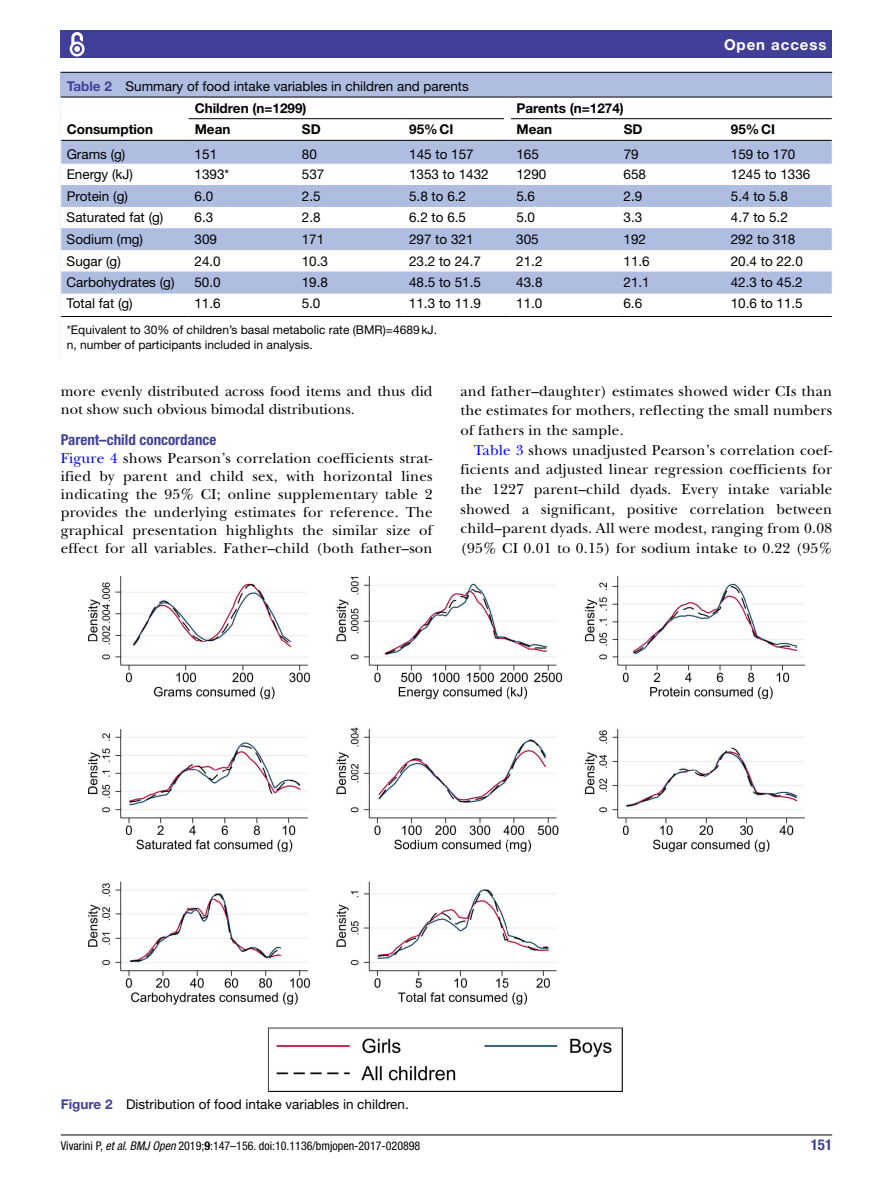
<style>
.page{position:relative;width:893px;height:1191px;background:#fff}
.page>*{position:absolute;margin:0;border:0;box-sizing:border-box;transform-origin:0 0}
.t1{font:15px/19.6px "New Baskerville";letter-spacing:.015em;color:#000;text-align:justify}
.t2{font:700 condensed 15px "Helvetica Neue LT Std";color:#414099}
.t3{font:700 15px "Helvetica Neue LT Std";letter-spacing:.065em;color:#fff}
.t4{font:13.5px "Helvetica Neue LT Std";color:#000}
.t5{font:700 13.5px "Helvetica Neue LT Std";color:#000}
.t6{font:12px/15px "Helvetica Neue LT Std";color:#000}
.t7{font:condensed 12px "Helvetica Neue LT Std";color:#000}
.s1{font-weight:700;color:#414099}
.s2{color:#00f}
.s3{font-style:italic}
.s4{font-weight:700}
</style>
<div class="page">
<hr style="left:61px;top:1134px;width:771px;height:1px;background:#000">
<div style="left:61px;top:31px;width:771px;height:27px;background:#414099"></div>
<svg style="left:69px;top:32px;width:16px;height:25px"></svg>
<div style="left:61px;top:73px;width:771px;height:285px;background:#afbde1"></div>
<hr style="left:61px;top:72px;width:771px;height:1px;background:#000">
<div style="left:61px;top:98px;width:771px;height:260px;background:#fff"></div>
<svg style="left:61px;top:141px;width:771px;height:152px"></svg>
<hr style="left:61px;top:140px;width:128px;height:1px;background:#000">
<hr style="left:61px;top:97px;width:128px;height:1px;background:#000">
<hr style="left:189px;top:97px;width:107px;height:1px;background:#000">
<hr style="left:296px;top:97px;width:107px;height:1px;background:#000">
<hr style="left:403px;top:97px;width:107px;height:1px;background:#000">
<hr style="left:510px;top:97px;width:108px;height:1px;background:#000">
<hr style="left:618px;top:97px;width:107px;height:1px;background:#000">
<hr style="left:725px;top:97px;width:107px;height:1px;background:#000">
<hr style="left:189px;top:118px;width:107px;height:1px;background:#000">
<hr style="left:189px;top:140px;width:107px;height:1px;background:#000">
<hr style="left:296px;top:118px;width:107px;height:1px;background:#000">
<hr style="left:296px;top:140px;width:107px;height:1px;background:#000">
<hr style="left:403px;top:118px;width:107px;height:1px;background:#000">
<hr style="left:403px;top:140px;width:107px;height:1px;background:#000">
<hr style="left:510px;top:118px;width:108px;height:1px;background:#000">
<hr style="left:510px;top:140px;width:108px;height:1px;background:#000">
<hr style="left:618px;top:118px;width:107px;height:1px;background:#000">
<hr style="left:618px;top:140px;width:107px;height:1px;background:#000">
<hr style="left:725px;top:118px;width:107px;height:1px;background:#000">
<hr style="left:725px;top:140px;width:107px;height:1px;background:#000">
<hr style="left:189px;top:316px;width:107px;height:1px;background:#000">
<hr style="left:296px;top:316px;width:107px;height:1px;background:#000">
<hr style="left:403px;top:316px;width:107px;height:1px;background:#000">
<hr style="left:510px;top:316px;width:108px;height:1px;background:#000">
<hr style="left:618px;top:316px;width:107px;height:1px;background:#000">
<hr style="left:725px;top:316px;width:107px;height:1px;background:#000">
<hr style="left:61px;top:316px;width:128px;height:1px;background:#000">
<svg style="left:60px;top:97px;width:1px;height:219px"></svg>
<hr style="left:67px;top:333px;width:765px;height:2px;background:#fff">
<hr style="left:67px;top:348px;width:765px;height:2px;background:#fff">
<svg style="left:504px;top:116px;width:6px;height:5px"></svg>
<img style="left:89px;top:576px;width:715px;height:515px">
<p class="t3" style="left:724px;top:35px;width:104px">Open access</p>
<p class="t4" style="left:67px;top:78px;width:404px"><span class="s1">Table 2</span> Summary of food intake variables in children and parents</p>
<p class="t5" style="left:67px;top:121px;width:88px">Consumption</p>
<p class="t5" style="left:195px;top:99px;width:113px">Children (n=1299)</p>
<p class="t5" style="left:516px;top:99px;width:109px">Parents (n=1274)</p>
<p class="t5" style="left:195px;top:121px;width:37px">Mean</p>
<p class="t5" style="left:302px;top:121px;width:20px">SD</p>
<p class="t5" style="left:409px;top:121px;width:46px">95%CI</p>
<p class="t5" style="left:516px;top:121px;width:37px">Mean</p>
<p class="t5" style="left:624px;top:121px;width:20px">SD</p>
<p class="t5" style="left:731px;top:121px;width:46px">95%CI</p>
<p class="t4" style="left:67px;top:146px;width:60px">Grams (g)</p>
<p class="t4" style="left:195px;top:146px;width:24px">151</p>
<p class="t4" style="left:302px;top:146px;width:17px">80</p>
<p class="t4" style="left:409px;top:146px;width:66px">145 to 157</p>
<p class="t4" style="left:516px;top:146px;width:24px">165</p>
<p class="t4" style="left:624px;top:146px;width:17px">79</p>
<p class="t4" style="left:731px;top:146px;width:66px">159 to 170</p>
<p class="t4" style="left:67px;top:166px;width:68px">Energy (kJ)</p>
<p class="t4" style="left:195px;top:166px;width:36px">1393*</p>
<p class="t4" style="left:302px;top:166px;width:24px">537</p>
<p class="t4" style="left:409px;top:166px;width:81px">1353 to 1432</p>
<p class="t4" style="left:516px;top:166px;width:32px">1290</p>
<p class="t4" style="left:624px;top:166px;width:24px">658</p>
<p class="t4" style="left:731px;top:166px;width:81px">1245 to 1336</p>
<p class="t4" style="left:67px;top:188px;width:63px">Protein (g)</p>
<p class="t4" style="left:195px;top:188px;width:20px">6.0</p>
<p class="t4" style="left:302px;top:188px;width:20px">2.5</p>
<p class="t4" style="left:409px;top:188px;width:59px">5.8 to 6.2</p>
<p class="t4" style="left:516px;top:188px;width:20px">5.6</p>
<p class="t4" style="left:624px;top:188px;width:20px">2.9</p>
<p class="t4" style="left:731px;top:188px;width:59px">5.4 to 5.8</p>
<p class="t4" style="left:67px;top:210px;width:98px">Saturated fat (g)</p>
<p class="t4" style="left:195px;top:210px;width:20px">6.3</p>
<p class="t4" style="left:302px;top:210px;width:20px">2.8</p>
<p class="t4" style="left:409px;top:210px;width:59px">6.2 to 6.5</p>
<p class="t4" style="left:516px;top:210px;width:20px">5.0</p>
<p class="t4" style="left:624px;top:210px;width:20px">3.3</p>
<p class="t4" style="left:731px;top:210px;width:59px">4.7 to 5.2</p>
<p class="t4" style="left:67px;top:231px;width:78px">Sodium (mg)</p>
<p class="t4" style="left:195px;top:231px;width:24px">309</p>
<p class="t4" style="left:302px;top:231px;width:24px">171</p>
<p class="t4" style="left:409px;top:231px;width:66px">297 to 321</p>
<p class="t4" style="left:516px;top:231px;width:24px">305</p>
<p class="t4" style="left:624px;top:231px;width:24px">192</p>
<p class="t4" style="left:731px;top:231px;width:66px">292 to 318</p>
<p class="t4" style="left:67px;top:253px;width:56px">Sugar (g)</p>
<p class="t4" style="left:195px;top:253px;width:28px">24.0</p>
<p class="t4" style="left:302px;top:253px;width:28px">10.3</p>
<p class="t4" style="left:409px;top:253px;width:74px">23.2 to 24.7</p>
<p class="t4" style="left:516px;top:253px;width:28px">21.2</p>
<p class="t4" style="left:623px;top:253px;width:28px">11.6</p>
<p class="t4" style="left:731px;top:253px;width:74px">20.4 to 22.0</p>
<p class="t4" style="left:67px;top:274px;width:109px">Carbohydrates (g)</p>
<p class="t4" style="left:194px;top:274px;width:28px">50.0</p>
<p class="t4" style="left:302px;top:274px;width:28px">19.8</p>
<p class="t4" style="left:409px;top:274px;width:74px">48.5 to 51.5</p>
<p class="t4" style="left:516px;top:274px;width:28px">43.8</p>
<p class="t4" style="left:623px;top:274px;width:28px">21.1</p>
<p class="t4" style="left:731px;top:274px;width:74px">42.3 to 45.2</p>
<p class="t4" style="left:67px;top:295px;width:68px">Total fat (g)</p>
<p class="t4" style="left:194px;top:295px;width:28px">11.6</p>
<p class="t4" style="left:302px;top:295px;width:20px">5.0</p>
<p class="t4" style="left:409px;top:295px;width:74px">11.3 to 11.9</p>
<p class="t4" style="left:516px;top:295px;width:28px">11.0</p>
<p class="t4" style="left:623px;top:295px;width:20px">6.6</p>
<p class="t4" style="left:731px;top:295px;width:74px">10.6 to 11.5</p>
<p class="t6" style="left:67px;top:322px;width:372px">*Equivalent to 30% of children’s basal metabolic rate (BMR)=4689kJ. n, number of participants included in analysis.</p>
<p class="t1" style="left:61px;top:382px;width:373px;line-height:18px">more evenly distributed across food items and thus did not show such obvious bimodal distributions.</p>
<p class="t2" style="left:61px;top:431px;width:157px">Parent–child concordance</p>
<p class="t1" style="left:61px;top:449px;width:373px;line-height:18px"><span class="s2">Figure 4</span> shows Pearson’s correlation coefficients strat&shy;ified by parent and child sex, with horizontal lines indicating the 95% CI; online supplementary table 2 provides the underlying estimates for reference. The graphical presentation highlights the similar size of effect for all variables. Father–child (both father–son</p>
<p class="t1" style="left:460px;top:381px;width:373px">and father–daughter) estimates showed wider CIs than the estimates for mothers, reflecting the small numbers of fathers in the sample.</p>
<p class="t1" style="left:460px;top:440px;width:373px;text-indent:13px"><span class="s2">Table 3</span> shows unadjusted Pearson’s correlation coef&shy;ficients and adjusted linear regression coefficients for the 1227 parent–child dyads. Every intake variable showed a significant, positive correlation between child–parent dyads. All were modest, ranging from 0.08 (95% CI 0.01 to 0.15) for sodium intake to 0.22 (95%</p>
<p class="t4" style="left:61px;top:1096px;width:350px"><span class="s1">Figure 2</span> Distribution of food intake variables in children.</p>
<p class="t7" style="left:61px;top:1138px;width:361px">Vivarini P, <span class="s3">et al</span>. <span class="s3">BMJ Open</span> 2019;<span class="s4">9</span>:147–156. doi:10.1136/bmjopen-2017-020898</p>
<p class="t2" style="left:811px;top:1135px;width:23px">151</p>
</div>
